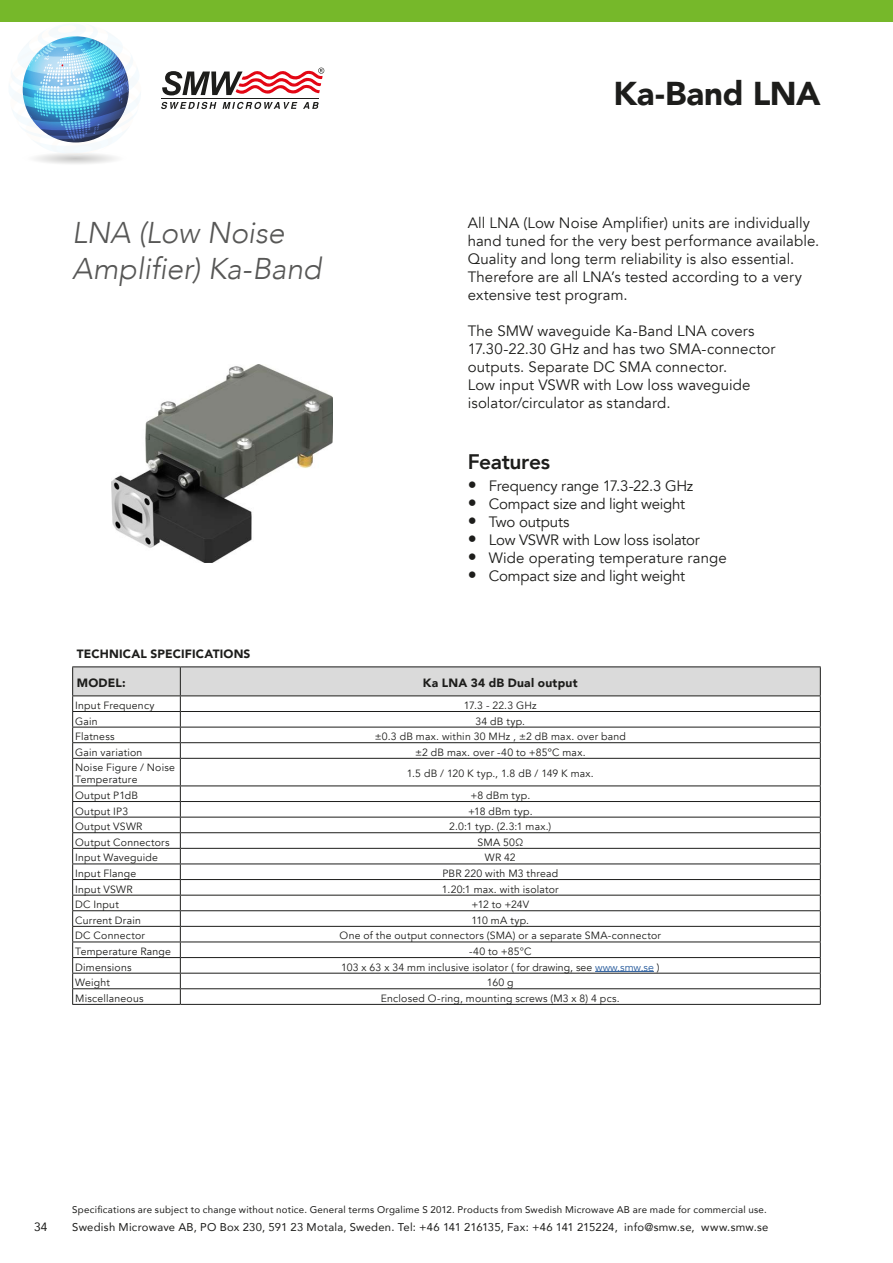
<style>
.page{position:relative;width:893px;height:1263px;background:#fff}
.page>*{position:absolute;margin:0;border:0;box-sizing:border-box;transform-origin:0 0}
.t1{font:900 33px "Avenir";letter-spacing:-.01em;color:#1d1d1b}
.t2{font:italic 300 30px/36px "Avenir";letter-spacing:-.005em;color:#575756}
.t3{font:800 21px "Avenir";letter-spacing:-.015em;color:#1d1d1b}
.t4{font:15px/18px "Avenir";letter-spacing:.005em;color:#1d1d1b}
.t5{font:15px "Avenir";letter-spacing:-.015em;color:#1d1d1b}
.t6{font:900 12px "Avenir";letter-spacing:.015em;color:#1d1d1b}
.t7{font:12px "Avenir";color:#1d1d1b}
.t8{font:11.25px "Avenir";letter-spacing:.02em;color:#1d1d1b}
.t9{font:10.5px/12px "Avenir";letter-spacing:.02em;color:#1d1d1b}
.t10{font:9.75px "Avenir";letter-spacing:.025em;color:#1d1d1b}
.s1{font-size:18px}
.s2{color:#275b9c}
</style>
<div class="page">
<svg style="left:9px;top:24px;width:130px;height:140px"></svg>
<hr style="left:161px;top:98px;width:157px;height:1px;background:#1d1d1b">
<svg style="left:161px;top:102px;width:55px;height:7px"></svg>
<svg style="left:223px;top:102px;width:74px;height:7px"></svg>
<svg style="left:303px;top:102px;width:16px;height:7px"></svg>
<svg style="left:162px;top:68px;width:162px;height:27px"></svg>
<hr style="left:72px;top:1004px;width:108px;height:1px;background:#1d1d1b">
<hr style="left:72px;top:666px;width:108px;height:1px;background:#1d1d1b">
<hr style="left:180px;top:666px;width:641px;height:1px;background:#1d1d1b">
<hr style="left:180px;top:1004px;width:641px;height:1px;background:#1d1d1b">
<svg style="left:72px;top:667px;width:749px;height:337px"></svg>
<hr style="left:595px;top:971px;width:59px;height:1px;background:#275b9c">
<div style="left:0;top:0;width:893px;height:21px;background:#76b82a"></div>
<img style="left:112px;top:365px;width:221px;height:197px">
<h2 class="t2" style="left:72px;top:214px;width:251px">LNA (Low Noise<br>Amplifier) Ka-Band</h2>
<h1 class="t1" style="left:613px;top:66px;width:209px">Ka-Band LNA</h1>
<h3 class="t4" style="left:468px;top:214px;width:353px">All LNA (Low Noise Amplifier) units are individually hand tuned for the very best performance available.<br>Quality and long term reliability is also essential.<br>Therefore are all LNA’s tested according to a very extensive test program.</h3>
<h3 class="t4" style="left:468px;top:322px;width:309px">The SMW waveguide Ka-Band LNA covers 17.30-22.30 GHz and has two SMA-connector outputs. Separate DC SMA connector.<br>Low input VSWR with Low loss waveguide isolator/circulator as standard.</h3>
<h3 class="t3" style="left:468px;top:445px;width:84px">Features</h3>
<h3 class="t5" style="left:468px;top:477px;width:227px"><span class="s1">•</span> Frequency range 17.3-22.3 GHz</h3>
<h3 class="t5" style="left:468px;top:495px;width:219px"><span class="s1">•</span> Compact size and light weight</h3>
<h3 class="t4" style="left:468px;top:513px;width:103px"><span class="s1">•</span> Two outputs</h3>
<h3 class="t5" style="left:468px;top:531px;width:234px"><span class="s1">•</span> Low VSWR with Low loss isolator</h3>
<h3 class="t4" style="left:468px;top:549px;width:261px"><span class="s1">•</span> Wide operating temperature range</h3>
<h3 class="t5" style="left:468px;top:567px;width:219px"><span class="s1">•</span> Compact size and light weight</h3>
<p class="t6" style="left:77px;top:644px;width:175px">TECHNICAL SPECIFICATIONS</p>
<p class="t6" style="left:77px;top:673px;width:50px">MODEL:</p>
<p class="t6" style="left:423px;top:673px;width:156px">Ka LNA 34 dB Dual output</p>
<p class="t9" style="left:75px;top:699px;width:81px">Input Frequency</p>
<p class="t9" style="left:464px;top:699px;width:74px">17.3 - 22.3 GHz</p>
<p class="t9" style="left:75px;top:715px;width:24px">Gain</p>
<p class="t9" style="left:475px;top:715px;width:51px">34 dB typ.</p>
<p class="t9" style="left:75px;top:731px;width:41px">Flatness</p>
<p class="t9" style="left:375px;top:731px;width:253px">±0.3 dB max. within 30 MHz , ±2 dB max. over band</p>
<p class="t9" style="left:75px;top:746px;width:69px">Gain variation</p>
<p class="t9" style="left:415px;top:746px;width:172px">±2 dB max. over -40 to +85ºC max.</p>
<p class="t9" style="left:75px;top:762px;width:101px">Noise Figure / Noise<br>Temperature</p>
<p class="t9" style="left:407px;top:768px;width:189px">1.5 dB / 120 K typ., 1.8 dB / 149 K max.</p>
<p class="t9" style="left:75px;top:789px;width:64px">Output P1dB</p>
<p class="t9" style="left:470px;top:789px;width:61px">+8 dBm typ.</p>
<p class="t9" style="left:75px;top:805px;width:55px">Output IP3</p>
<p class="t9" style="left:468px;top:805px;width:66px">+18 dBm typ.</p>
<p class="t9" style="left:75px;top:821px;width:69px">Output VSWR</p>
<p class="t9" style="left:449px;top:821px;width:104px">2.0:1 typ. (2.3:1 max.)</p>
<p class="t9" style="left:75px;top:836px;width:96px">Output Connectors</p>
<p class="t9" style="left:477px;top:836px;width:47px">SMA 50Ω</p>
<p class="t9" style="left:75px;top:852px;width:84px">Input Waveguide</p>
<p class="t9" style="left:485px;top:852px;width:32px">WR 42</p>
<p class="t9" style="left:75px;top:867px;width:63px">Input Flange</p>
<p class="t9" style="left:442px;top:867px;width:117px">PBR 220 with M3 thread</p>
<p class="t9" style="left:75px;top:883px;width:59px">Input VSWR</p>
<p class="t9" style="left:442px;top:883px;width:118px">1.20:1 max. with isolator</p>
<p class="t9" style="left:75px;top:899px;width:45px">DC Input</p>
<p class="t9" style="left:471px;top:899px;width:59px">+12 to +24V</p>
<p class="t9" style="left:75px;top:914px;width:67px">Current Drain</p>
<p class="t9" style="left:472px;top:914px;width:59px">110 mA typ.</p>
<p class="t9" style="left:75px;top:930px;width:71px">DC Connector</p>
<p class="t9" style="left:340px;top:930px;width:323px">One of the output connectors (SMA) or a separate SMA-connector</p>
<p class="t9" style="left:75px;top:945px;width:97px">Temperature Range</p>
<p class="t9" style="left:469px;top:945px;width:64px">-40 to +85°C</p>
<p class="t9" style="left:75px;top:961px;width:58px">Dimensions</p>
<p class="t9" style="left:341px;top:961px;width:320px">103 x 63 x 34 mm inclusive isolator ( for drawing, see <span class="s2">www.smw.se</span> )</p>
<p class="t9" style="left:75px;top:977px;width:36px">Weight</p>
<p class="t9" style="left:487px;top:977px;width:28px">160 g</p>
<p class="t9" style="left:75px;top:992px;width:70px">Miscellaneous</p>
<p class="t9" style="left:381px;top:992px;width:240px">Enclosed O-ring, mounting screws (M3 x 8) 4 pcs.</p>
<p class="t10" style="left:72px;top:1202px;width:696px">Specifications are subject to change without notice. General terms Orgalime S 2012. Products from Swedish Microwave AB are made for commercial use.</p>
<p class="t7" style="left:34px;top:1217px;width:15px">34</p>
<p class="t8" style="left:72px;top:1218px;width:698px">Swedish Microwave AB, PO Box 230, 591 23 Motala, Sweden. Tel: +46 141 216135, Fax: +46 141 215224, info@smw.se, www.smw.se</p>
</div>
